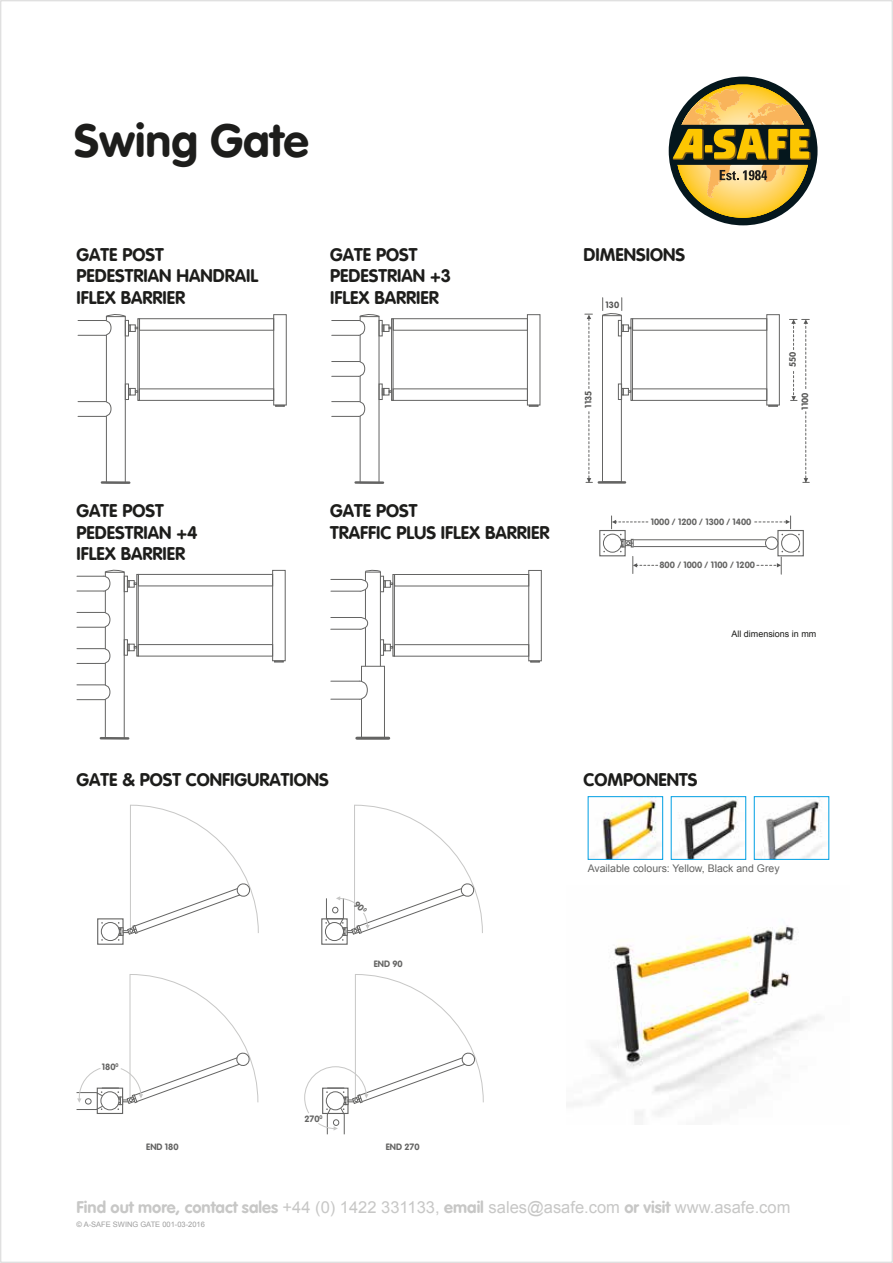
<style>
.page{position:relative;width:893px;height:1263px;background:#fff}
.page>*{position:absolute;margin:0;border:0;box-sizing:border-box;transform-origin:0 0}
.t1{font:46.5px "VAG Rounded Bold";color:#1d1d1b}
.t2{font:18px/21.6px "VAG Rounded Bold";color:#1d1d1b}
.t3{font:16.5px "Arial";color:#c7c7c6}
.t4{font:10.5px "Arial";color:#646463}
.t5{font:9px "VAG Rounded Bold";color:#646463}
.t6{font:9px "Arial";color:#1d1d1b}
.t7{font:9px "VAG Rounded Bold";color:#575756}
.t8{font:7.5px "Arial";color:#9d9d9d}
.s1{font-family:"VAG Rounded Bold"}
</style>
<div class="page">
<img style="left:573px;top:925px;width:248px;height:192px">
<div style="left:669px;top:77px;width:148px;height:148px;background:#05171d;border-radius:50%"></div>
<svg style="left:676px;top:85px;width:133px;height:133px"></svg>
<svg style="left:672px;top:85px;width:139px;height:113px"></svg>
<div style="left:602px;top:315px;width:20px;height:167px;background:#fff;border:1px solid #646463"></div>
<svg style="left:602px;top:298px;width:20px;height:18px"></svg>
<svg style="left:585px;top:314px;width:7px;height:75px"></svg>
<svg style="left:586px;top:412px;width:6px;height:71px"></svg>
<svg style="left:803px;top:412px;width:6px;height:71px"></svg>
<svg style="left:789px;top:319px;width:20px;height:82px"></svg>
<hr style="left:599px;top:481px;width:26px;height:3px;background:#646463">
<div style="left:618px;top:320px;width:4px;height:16px;border:1px solid #646463"></div>
<svg style="left:621px;top:324px;width:9px;height:8px"></svg>
<div style="left:618px;top:384px;width:4px;height:16px;border:1px solid #646463"></div>
<svg style="left:621px;top:388px;width:9px;height:7px"></svg>
<div style="left:630px;top:318px;width:3px;height:83px;border:1px solid #646463"></div>
<div style="left:632px;top:318px;width:135px;height:13px;border:1px solid #646463"></div>
<div style="left:766px;top:314px;width:14px;height:91px;border:1px solid #646463"></div>
<svg style="left:768px;top:405px;width:10px;height:2px"></svg>
<div style="left:632px;top:388px;width:135px;height:13px;border:1px solid #646463"></div>
<div style="left:106px;top:316px;width:20px;height:167px;background:#fff;border:1px solid #646463"></div>
<hr style="left:102px;top:481px;width:27px;height:3px;background:#646463">
<svg style="left:77px;top:401px;width:35px;height:16px"></svg>
<svg style="left:77px;top:314px;width:60px;height:22px"></svg>
<div style="left:125px;top:384px;width:4px;height:16px;border:1px solid #646463"></div>
<svg style="left:128px;top:388px;width:9px;height:7px"></svg>
<div style="left:137px;top:318px;width:3px;height:83px;border:1px solid #646463"></div>
<div style="left:139px;top:318px;width:135px;height:13px;border:1px solid #646463"></div>
<div style="left:273px;top:314px;width:14px;height:91px;border:1px solid #646463"></div>
<svg style="left:275px;top:405px;width:10px;height:2px"></svg>
<div style="left:139px;top:388px;width:135px;height:13px;border:1px solid #646463"></div>
<div style="left:360px;top:316px;width:19px;height:167px;background:#fff;border:1px solid #646463"></div>
<hr style="left:356px;top:481px;width:27px;height:3px;background:#646463">
<svg style="left:331px;top:361px;width:35px;height:16px"></svg>
<svg style="left:331px;top:401px;width:35px;height:16px"></svg>
<svg style="left:331px;top:314px;width:60px;height:22px"></svg>
<div style="left:379px;top:384px;width:4px;height:16px;border:1px solid #646463"></div>
<svg style="left:382px;top:388px;width:9px;height:7px"></svg>
<div style="left:391px;top:318px;width:2px;height:83px;border:1px solid #646463"></div>
<div style="left:393px;top:318px;width:135px;height:13px;border:1px solid #646463"></div>
<div style="left:527px;top:314px;width:13px;height:91px;border:1px solid #646463"></div>
<svg style="left:529px;top:405px;width:9px;height:2px"></svg>
<div style="left:393px;top:388px;width:135px;height:13px;border:1px solid #646463"></div>
<div style="left:380px;top:639px;width:4px;height:17px;border:1px solid #646463"></div>
<svg style="left:383px;top:644px;width:9px;height:7px"></svg>
<div style="left:392px;top:574px;width:3px;height:83px;border:1px solid #646463"></div>
<div style="left:394px;top:574px;width:135px;height:12px;border:1px solid #646463"></div>
<div style="left:528px;top:570px;width:14px;height:91px;border:1px solid #646463"></div>
<div style="left:394px;top:644px;width:135px;height:13px;border:1px solid #646463"></div>
<div style="left:365px;top:572px;width:16px;height:95px;background:#fff;border:1px solid #646463"></div>
<div style="left:361px;top:666px;width:24px;height:73px;background:#fff;border:1px solid #646463"></div>
<hr style="left:357px;top:737px;width:32px;height:3px;background:#646463">
<svg style="left:330px;top:569px;width:63px;height:23px"></svg>
<svg style="left:330px;top:616px;width:39px;height:14px"></svg>
<svg style="left:330px;top:680px;width:38px;height:20px"></svg>
<svg style="left:777px;top:530px;width:27px;height:26px"></svg>
<div style="left:782px;top:534px;width:18px;height:18px;background:#fff;border-radius:50%"></div>
<div style="left:781px;top:534px;width:19px;height:19px;border:1px solid #646463;border-radius:50%"></div>
<svg style="left:757px;top:551px;width:26px;height:23px"></svg>
<svg style="left:755px;top:516px;width:36px;height:19px"></svg>
<div style="left:599px;top:530px;width:27px;height:26px;background:#fff;border:1px solid #646463"></div>
<div style="left:603px;top:534px;width:19px;height:19px;border:1px solid #646463;border-radius:50%"></div>
<div style="left:765px;top:537px;width:13px;height:13px;border:1px solid #646463;border-radius:50%"></div>
<hr style="left:633px;top:539px;width:133px;height:1px;background:#646463">
<hr style="left:633px;top:546px;width:133px;height:1px;background:#646463">
<svg style="left:611px;top:516px;width:47px;height:57px"></svg>
<div style="left:97px;top:918px;width:27px;height:27px;background:#fff;border:1px solid #646463"></div>
<div style="left:101px;top:922px;width:19px;height:19px;border:1px solid #646463;border-radius:50%"></div>
<svg style="left:118px;top:804px;width:141px;height:137px"></svg>
<div style="left:321px;top:918px;width:27px;height:27px;background:#fff;border:1px solid #646463"></div>
<svg style="left:304px;top:974px;width:180px;height:161px"></svg>
<div style="left:97px;top:1087px;width:26px;height:27px;background:#fff;border:1px solid #646463"></div>
<svg style="left:76px;top:974px;width:183px;height:136px"></svg>
<div style="left:105px;top:572px;width:20px;height:167px;background:#fff;border:1px solid #646463"></div>
<hr style="left:101px;top:737px;width:27px;height:3px;background:#646463">
<svg style="left:76px;top:612px;width:35px;height:16px"></svg>
<svg style="left:76px;top:648px;width:35px;height:16px"></svg>
<svg style="left:76px;top:684px;width:35px;height:16px"></svg>
<svg style="left:76px;top:569px;width:60px;height:23px"></svg>
<div style="left:124px;top:639px;width:4px;height:17px;border:1px solid #646463"></div>
<svg style="left:127px;top:644px;width:9px;height:7px"></svg>
<div style="left:136px;top:574px;width:3px;height:82px;border:1px solid #646463"></div>
<div style="left:138px;top:574px;width:135px;height:12px;border:1px solid #646463"></div>
<div style="left:272px;top:570px;width:14px;height:91px;border:1px solid #646463"></div>
<svg style="left:274px;top:660px;width:10px;height:2px"></svg>
<div style="left:138px;top:644px;width:135px;height:12px;border:1px solid #646463"></div>
<img style="left:590px;top:798px;width:70px;height:60px">
<div style="left:588px;top:796px;width:75px;height:64px;border:1px solid #009fe3"></div>
<img style="left:674px;top:799px;width:66px;height:59px">
<div style="left:671px;top:796px;width:75px;height:64px;border:1px solid #009fe3"></div>
<img style="left:757px;top:801px;width:66px;height:57px">
<div style="left:754px;top:796px;width:75px;height:64px;border:1px solid #009fe3"></div>
<svg style="left:325px;top:804px;width:158px;height:137px"></svg>
<h1 class="t1" style="left:74px;top:114px;width:236px">Swing Gate</h1>
<p class="t2" style="left:77px;top:243px;width:89px">GATE POST</p>
<p class="t2" style="left:583px;top:243px;width:103px">DIMENSIONS</p>
<p class="t2" style="left:77px;top:265px;width:183px">PEDESTRIAN HANDRAIL<br>IFLEX BARRIER</p>
<p class="t2" style="left:330px;top:243px;width:122px">GATE POST<br>PEDESTRIAN +3<br>IFLEX BARRIER</p>
<p class="t7" style="left:605px;top:299px;width:15px">130</p>
<p class="t7" style="left:787px;top:367px;width:17px;rotate:-90deg">550</p>
<p class="t2" style="left:77px;top:500px;width:122px">GATE POST<br>PEDESTRIAN +4<br>IFLEX BARRIER</p>
<p class="t7" style="left:583px;top:408px;width:18px;rotate:-90deg">1135</p>
<p class="t7" style="left:800px;top:410px;width:18px;rotate:-90deg">1100</p>
<p class="t2" style="left:330px;top:500px;width:221px">GATE POST<br>TRAFFIC PLUS IFLEX BARRIER</p>
<p class="t5" style="left:651px;top:517px;width:102px">1000 / 1200 / 1300 / 1400</p>
<p class="t5" style="left:659px;top:560px;width:97px">800 / 1000 / 1100 / 1200</p>
<p class="t6" style="left:731px;top:628px;width:87px">All dimensions in mm</p>
<p class="t2" style="left:77px;top:768px;width:254px">GATE &amp; POST CONFIGURATIONS</p>
<p class="t2" style="left:584px;top:768px;width:115px">COMPONENTS</p>
<p class="t5" style="left:102px;top:1061px;width:18px">180<sup>0</sup></p>
<p class="t5" style="left:146px;top:1141px;width:34px">END 180</p>
<p class="t5" style="left:374px;top:958px;width:31px">END 90</p>
<p class="t5" style="left:304px;top:1114px;width:20px">270<sup>0</sup></p>
<p class="t5" style="left:386px;top:1141px;width:35px">END 270</p>
<p class="t4" style="left:588px;top:861px;width:193px">Available colours: Yellow, Black and Grey</p>
<p class="t3" style="left:77px;top:1196px;width:715px"><span class="s1">Find out more, contact sales</span> +44 (0) 1422 331133, <span class="s1">email</span> sales@asafe.com <span class="s1">or visit</span> www.asafe.com</p>
<p class="t8" style="left:77px;top:1219px;width:130px">© A-SAFE SWING GATE 001-03-2016</p>
</div>
